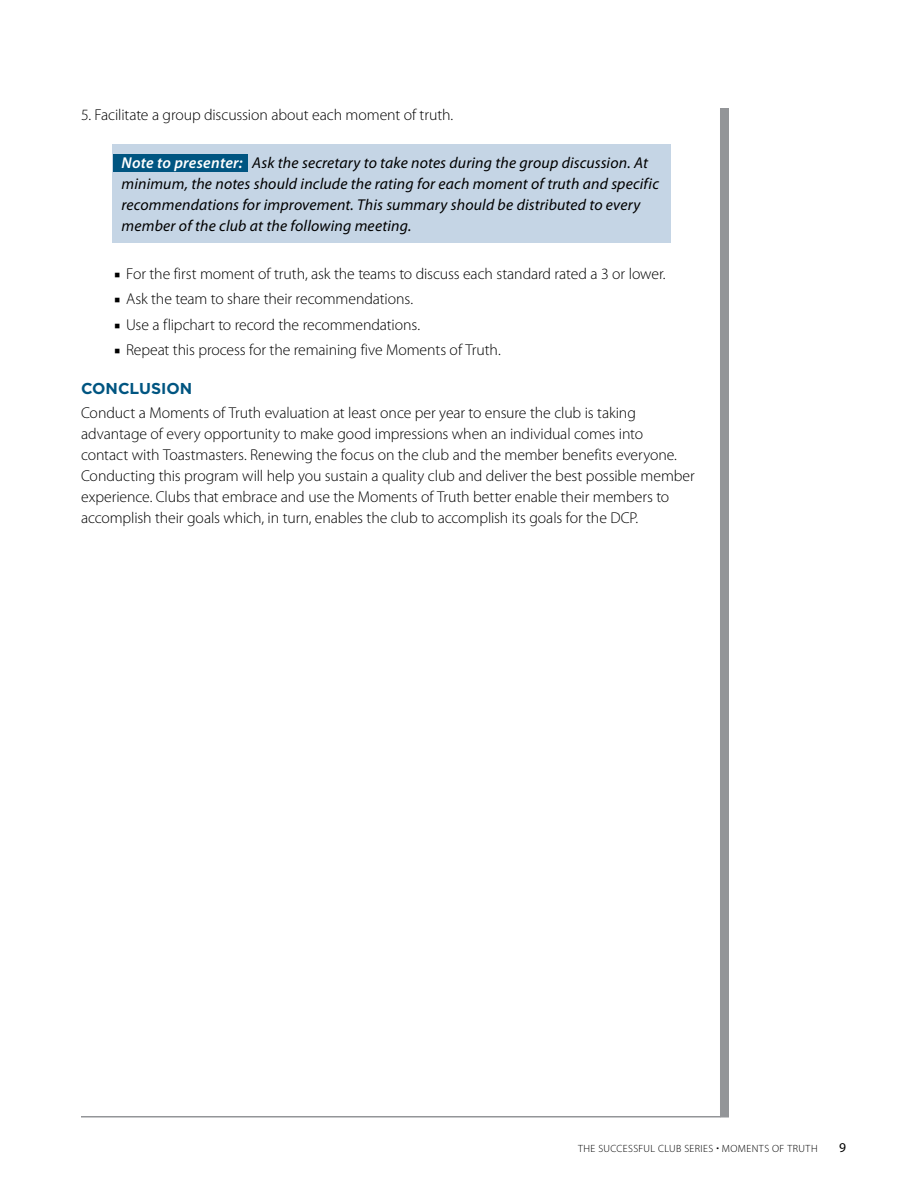
<style>
.page{position:relative;width:918px;height:1188px;background:#fff}
.page>*{position:absolute;margin:0;border:0;box-sizing:border-box;transform-origin:0 0}
.Body_copy_-_no_inden{font:300 15.75px/21px "Myriad Pro";letter-spacing:-.005em;color:#000}
.Presenter{font:italic 15.75px/21px "Myriad Pro";letter-spacing:.01em;color:#000}
.Subs{font:700 15.75px "Gotham";color:#005581}
.t1{font:13.5px "Myriad Pro";color:#000}
.t2{font:300 10.5px "Myriad Pro";letter-spacing:.035em;color:#000}
.s1{font-weight:600;color:#fff}
.s2{font-family:"Minion Pro";font-weight:400}
</style>
<div class="page">
<div style="left:720px;top:108px;width:9px;height:1010px;background:#939598"></div>
<hr style="left:81px;top:1116px;width:639px;height:2px;background:#939598">
<div style="left:113px;top:144px;width:558px;height:99px;background:#c5d5e5"></div>
<div style="left:113px;top:154px;width:135px;height:18px;background:#005581"></div>
<p class="Body_copy_-_no_inden" style="left:81px;top:104px;width:374px">5. Facilitate a group discussion about each moment of truth.</p>
<p class="Presenter" style="left:122px;top:152px;width:539px"><span class="s1">Note to presenter:</span> Ask the secretary to take notes during the group discussion. At minimum, the notes should include the rating for each moment of truth and specific recommendations for improvement. This summary should be distributed to every member of the club at the following meeting.</p>
<p class="Body_copy_-_no_inden" style="left:114px;top:263px;width:553px"><span class="s2">■</span> For the first moment of truth, ask the teams to discuss each standard rated a 3 or lower.</p>
<p class="Body_copy_-_no_inden" style="left:114px;top:289px;width:301px"><span class="s2">■</span> Ask the team to share their recommendations.</p>
<p class="Body_copy_-_no_inden" style="left:114px;top:314px;width:308px"><span class="s2">■</span> Use a flipchart to record the recommendations.</p>
<p class="Body_copy_-_no_inden" style="left:114px;top:340px;width:388px"><span class="s2">■</span> Repeat this process for the remaining five Moments of Truth.</p>
<p class="Subs" style="left:81px;top:378px;width:113px">CONCLUSION</p>
<p class="Body_copy_-_no_inden" style="left:81px;top:403px;width:615px">Conduct a Moments of Truth evaluation at least once per year to ensure the club is taking advantage of every opportunity to make good impressions when an individual comes into<br>contact with Toastmasters. Renewing the focus on the club and the member benefits everyone.<br>Conducting this program will help you sustain a quality club and deliver the best possible member experience. Clubs that embrace and use the Moments of Truth better enable their members to accomplish their goals which, in turn, enables the club to accomplish its goals for the DCP.</p>
<p class="t2" style="left:578px;top:1142px;width:241px">THE SUCCESSFUL CLUB SERIES • MOMENTS OF TRUTH</p>
<p class="t1" style="left:839px;top:1140px;width:8px">9</p>
</div>
